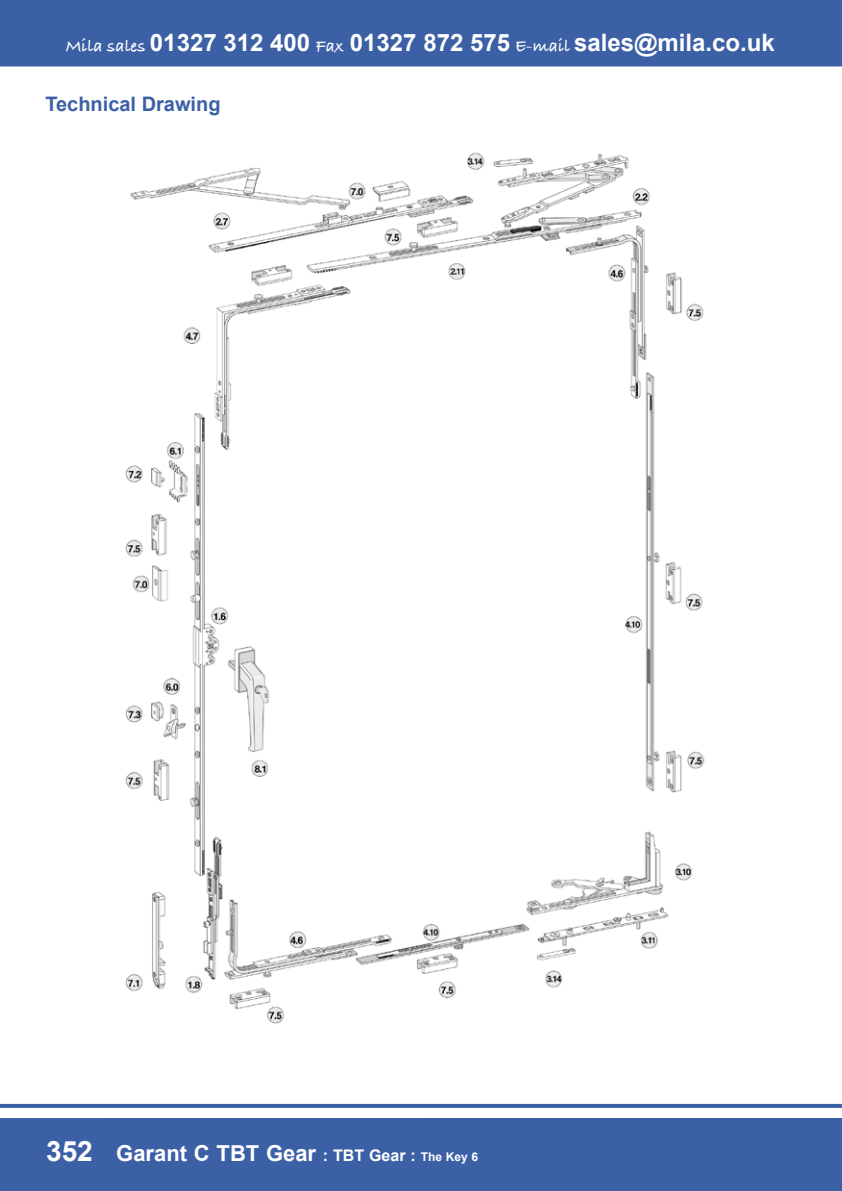
<style>
.page{position:relative;width:842px;height:1191px;background:#fff}
.page>*{position:absolute;margin:0;border:0;box-sizing:border-box;transform-origin:0 0}
.t1{font:700 24px "Arial";color:#fff}
.t2{font:700 22px "Arial";color:#fff}
.t3{font:700 20px "Arial";color:#3c60a6}
.s1{font-family:"Bradley Hand ITCTT Bold";font-weight:400;font-size:18px}
.s2{font-size:28px}
.s3{font-size:16px}
.s4{font-size:12px}
</style>
<div class="page">
<div style="left:0;top:1118px;width:842px;height:73px;background:#3c60a6"></div>
<img style="left:125px;top:152px;width:580px;height:872px">
<div style="left:0;top:0;width:842px;height:66px;background:#3c60a6"></div>
<svg style="left:0;top:1103px;width:842px;height:4px;background:#6783ba"></svg>
<div style="left:326px;top:336px;width:252px;height:504px;background:#fff"></div>
<p class="t1" style="left:66px;top:29px;width:711px"><span class="s1">Mila sales</span> 01 327 312 400 <span class="s1">Fax</span> 01 327 872 575 <span class="s1">E-mail</span> sales@mila.co.uk</p>
<p class="t3" style="left:45px;top:92px;width:177px">Technical Drawing</p>
<p class="t2" style="left:46px;top:1140px;width:433px"><span class="s2">352</span> Garant C TBT Gear <span class="s3">: TBT Gear :</span> <span class="s4">The Key 6</span></p>
</div>
